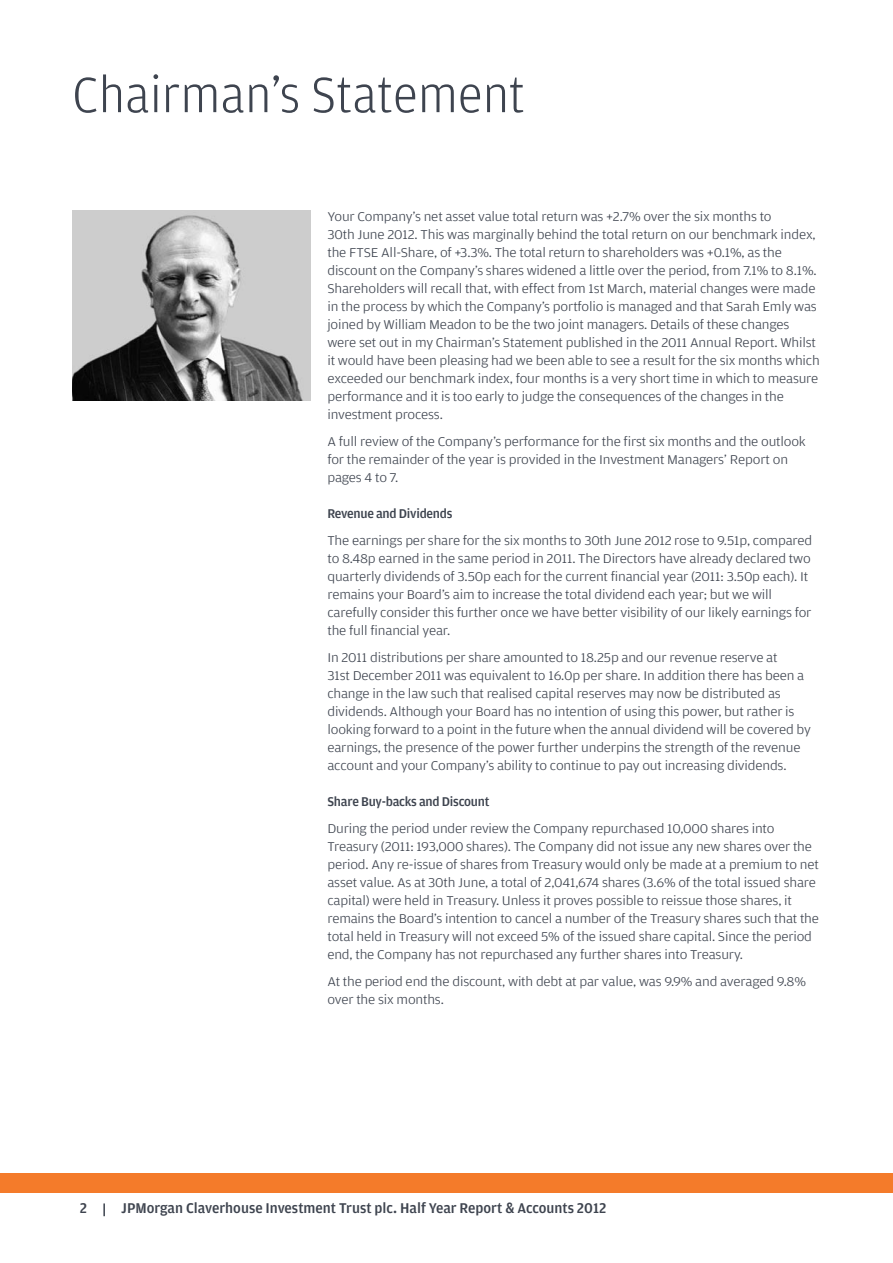
<style>
.page{position:relative;width:893px;height:1263px;background:#fff}
.page>*{position:absolute;margin:0;border:0;box-sizing:border-box;transform-origin:0 0}
.t1{font:300 52.5px "Amplitude";color:#3e444f}
.t2{font:500 15px "Amplitude";color:#3e444f}
.t3{font:300 13.5px/18px "Amplitude Wide";letter-spacing:-.015em;color:#3e444f}
.s1{font-family:"Amplitude";font-weight:500}
</style>
<div class="page">
<img style="left:72px;top:210px;width:238px;height:191px">
<svg style="left:103px;top:1203px;width:2px;height:13px"></svg>
<div style="left:0;top:1174px;width:893px;height:19px;background:#f47b2a"></div>
<p class="t1" style="left:72px;top:63px;width:454px">Chairman’s Statement</p>
<p class="t3" style="left:327px;top:208px;width:494px">Your Company’s net asset value total return was +2.7% over the six months to<br>30th June 2012. This was marginally behind the total return on our benchmark index, the FTSE All-Share, of +3.3%. The total return to shareholders was +0.1%, as the discount on the Company’s shares widened a little over the period, from 7.1% to 8.1%.<br>Shareholders will recall that, with effect from 1st March, material changes were made in the process by which the Company’s portfolio is managed and that Sarah Emly was joined by William Meadon to be the two joint managers. Details of these changes were set out in my Chairman’s Statement published in the 2011 Annual Report. Whilst it would have been pleasing had we been able to see a result for the six months which exceeded our benchmark index, four months is a very short time in which to measure performance and it is too early to judge the consequences of the changes in the investment process.</p>
<p class="t3" style="left:327px;top:433px;width:480px">A full review of the Company’s performance for the first six months and the outlook for the remainder of the year is provided in the Investment Managers’ Report on pages 4 to 7.</p>
<p class="t3" style="left:327px;top:500px;width:486px;line-height:27px"><span class="s1">Revenue and Dividends<br></span>The earnings per share for the six months to 30th June 2012 rose to 9.51p, compared</p>
<p class="t3" style="left:327px;top:550px;width:486px">to 8.48p earned in the same period in 2011. The Directors have already declared two quarterly dividends of 3.50p each for the current financial year (2011: 3.50p each). It remains your Board’s aim to increase the total dividend each year; but we will carefully consider this further once we have better visibility of our likely earnings for the full financial year.</p>
<p class="t3" style="left:327px;top:649px;width:485px">In 2011 distributions per share amounted to 18.25p and our revenue reserve at<br>31st December 2011 was equivalent to 16.0p per share. In addition there has been a change in the law such that realised capital reserves may now be distributed as dividends. Although your Board has no intention of using this power, but rather is looking forward to a point in the future when the annual dividend will be covered by earnings, the presence of the power further underpins the strength of the revenue account and your Company’s ability to continue to pay out increasing dividends.</p>
<p class="t3" style="left:327px;top:788px;width:449px;line-height:27px"><span class="s1">Share Buy-backs and Discount<br></span>During the period under review the Company repurchased 10,000 shares into</p>
<p class="t3" style="left:327px;top:838px;width:493px">Treasury (2011: 193,000 shares). The Company did not issue any new shares over the period. Any re-issue of shares from Treasury would only be made at a premium to net asset value. As at 30th June, a total of 2,041,674 shares (3.6% of the total issued share capital) were held in Treasury. Unless it proves possible to reissue those shares, it remains the Board’s intention to cancel a number of the Treasury shares such that the total held in Treasury will not exceed 5% of the issued share capital. Since the period end, the Company has not repurchased any further shares into Treasury.</p>
<p class="t3" style="left:327px;top:972px;width:480px">At the period end the discount, with debt at par value, was 9.9% and averaged 9.8% over the six months.</p>
<p class="t2" style="left:80px;top:1199px;width:9px">2</p>
<p class="t2" style="left:121px;top:1199px;width:487px">JPMorgan Claverhouse Investment Trust plc. Half Year Report &amp; Accounts 2012</p>
</div>
